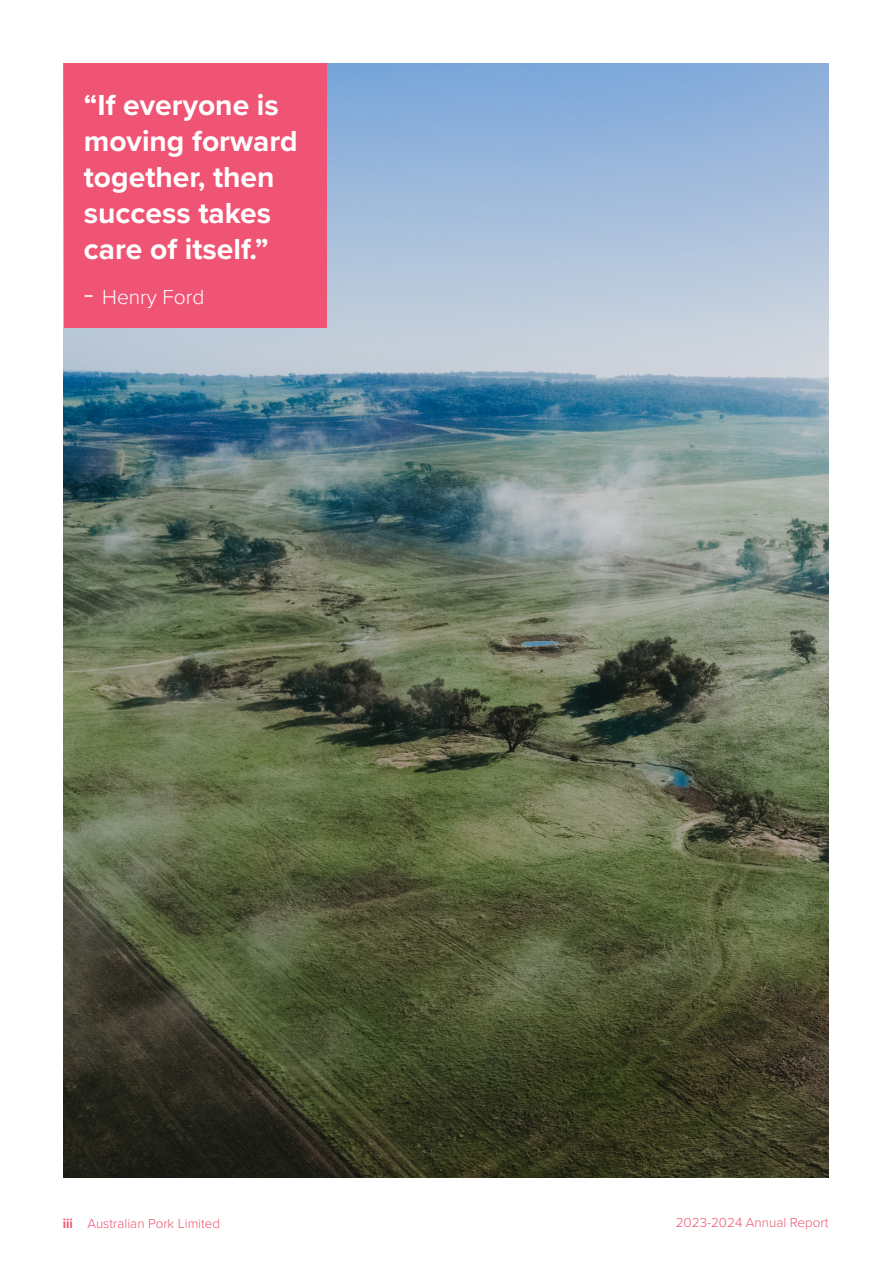
<style>
.page{position:relative;width:893px;height:1263px;background:#fff}
.page>*{position:absolute;margin:0;border:0;box-sizing:border-box;transform-origin:0 0}
.t1{font:700 30px/36px "Proxima Nova";color:#fff}
.t2{font:300 21px "Proxima Nova";color:#fff}
.t3{font:300 13.5px "Proxima Nova";color:#f05474}
.s1{font-size:33px}
.s2{font-weight:700}
</style>
<div class="page">
<img style="left:64px;top:64px;width:764px;height:1114px">
<div style="left:64px;top:64px;width:262px;height:264px;background:#f05474"></div>
<h2 class="t1" style="left:84px;top:86px;width:215px">“If everyone is moving forward together, then success takes care of itself.”</h2>
<h2 class="t2" style="left:84px;top:281px;width:122px"><span class="s1">-</span> Henry Ford</h2>
<p class="t3" style="left:63px;top:1214px;width:159px"><span class="s2">iii</span> Australian Pork Limited</p>
<p class="t3" style="left:676px;top:1212px;width:154px">2023-2024 Annual Report</p>
</div>
